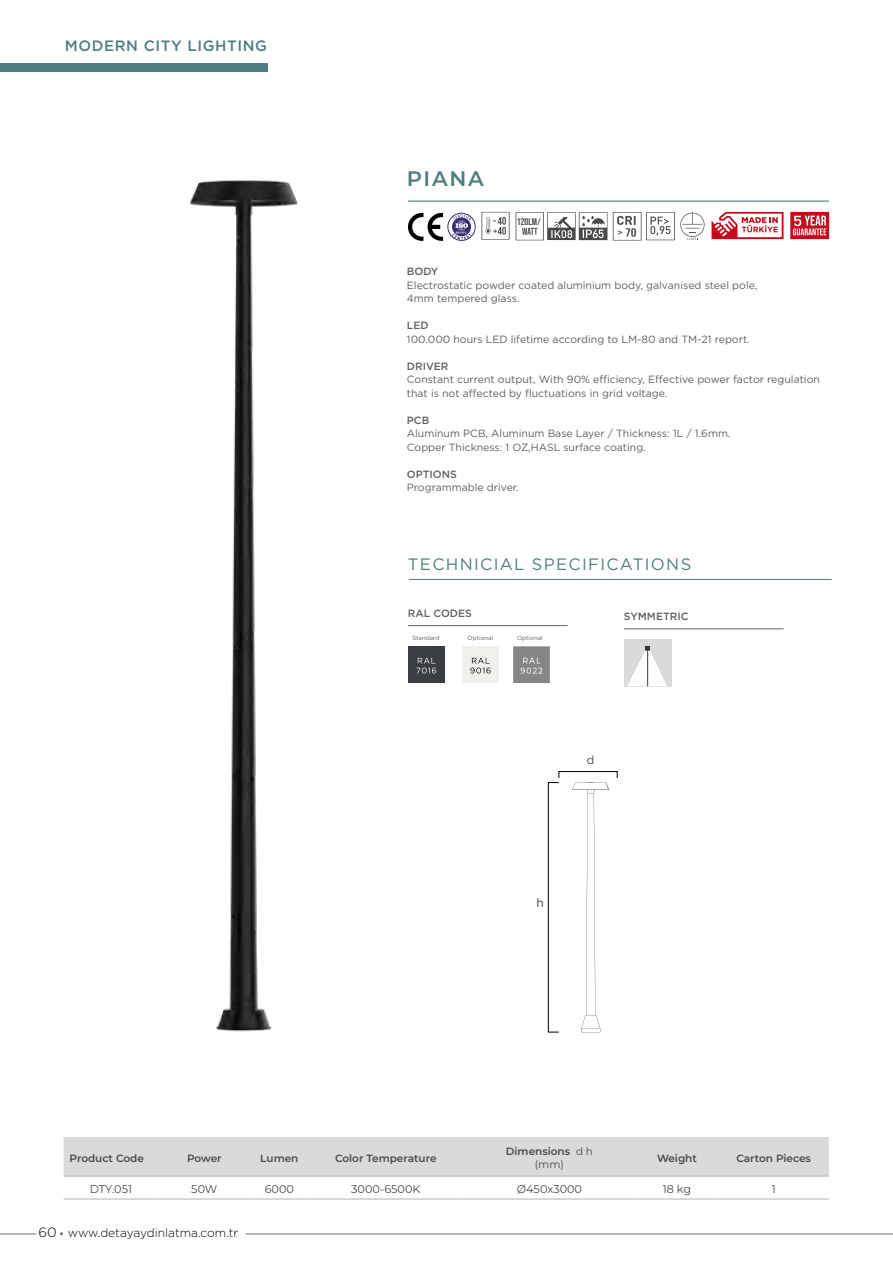
<style>
.page{position:relative;width:893px;height:1263px;background:#fff}
.page>*{position:absolute;margin:0;border:0;box-sizing:border-box;transform-origin:0 0}
.t1{font:600 21px "Montserrat";letter-spacing:.08em;color:#4f7e80}
.t2{font:16.5px "Gotham";letter-spacing:.08em;color:#4f7e80}
.t3{font:500 15px "Gotham";letter-spacing:.04em;color:#4f7e80}
.t4{font:300 12px "Gotham";color:#000}
.t5{font:12px "Gotham";color:#3c3c3b}
.t6{font:11.25px "Montserrat";color:#4a4a49}
.t7{font:11.25px "Montserrat";color:#3c3c3b}
.t8{font:10.5px/13.5px "Gotham";color:#60605f}
.t9{font:600 10.5px/12.6px "Montserrat";color:#4a4a49;text-align:center}
.t10{font:500 10.5px "Gotham";color:#60605f}
.t11{font:9.75px "Bebas Neue";color:#4a4a49}
.t12{font:6px "Gotham";color:#60605f}
.s1{font-weight:400}
.s2{font-size:13.5px}
.s3{color:#706f6f}
</style>
<div class="page">
<hr style="left:0;top:1233px;width:36px;height:1px;background:#706f6f">
<hr style="left:246px;top:1233px;width:647px;height:1px;background:#706f6f">
<div style="left:0;top:63px;width:268px;height:9px;background:#4f7e80"></div>
<hr style="left:408px;top:201px;width:421px;height:1px;background:#4f7e80">
<div style="left:64px;top:1137px;width:765px;height:39px;background:#dbd9da"></div>
<hr style="left:64px;top:1176px;width:94px;height:1px;background:#adbabc">
<hr style="left:158px;top:1176px;width:92px;height:1px;background:#adbabc">
<hr style="left:250px;top:1176px;width:58px;height:1px;background:#adbabc">
<hr style="left:308px;top:1176px;width:155px;height:1px;background:#adbabc">
<hr style="left:463px;top:1176px;width:172px;height:1px;background:#adbabc">
<hr style="left:635px;top:1176px;width:83px;height:1px;background:#adbabc">
<hr style="left:718px;top:1176px;width:111px;height:1px;background:#adbabc">
<hr style="left:64px;top:1199px;width:94px;height:1px;background:#a8b6b8">
<hr style="left:158px;top:1199px;width:92px;height:1px;background:#a8b6b8">
<hr style="left:250px;top:1199px;width:58px;height:1px;background:#a8b6b8">
<hr style="left:308px;top:1199px;width:155px;height:1px;background:#a8b6b8">
<hr style="left:463px;top:1199px;width:172px;height:1px;background:#a8b6b8">
<hr style="left:635px;top:1199px;width:83px;height:1px;background:#a8b6b8">
<hr style="left:718px;top:1199px;width:111px;height:1px;background:#a8b6b8">
<svg style="left:408px;top:213px;width:35px;height:28px"></svg>
<div style="left:448px;top:213px;width:27px;height:28px;border:1px solid #372f71;border-radius:50%"></div>
<svg style="left:452px;top:214px;width:19px;height:26px"></svg>
<svg style="left:613px;top:212px;width:92px;height:28px"></svg>
<svg style="left:481px;top:212px;width:29px;height:28px"></svg>
<svg style="left:516px;top:212px;width:91px;height:28px"></svg>
<svg style="left:790px;top:212px;width:39px;height:27px"></svg>
<svg style="left:711px;top:212px;width:72px;height:27px"></svg>
<hr style="left:409px;top:579px;width:423px;height:1px;background:#4f7e80">
<hr style="left:624px;top:629px;width:160px;height:1px;background:#646363">
<div style="left:624px;top:639px;width:47px;height:47px;background:#dbd9da"></div>
<svg style="left:627px;top:646px;width:40px;height:41px"></svg>
<svg style="left:513px;top:646px;width:37px;height:37px"></svg>
<div style="left:408px;top:646px;width:37px;height:37px;background:#383e42"></div>
<svg style="left:416px;top:658px;width:20px;height:15px"></svg>
<div style="left:462px;top:646px;width:37px;height:37px;background:#f1f0ea"></div>
<svg style="left:470px;top:658px;width:21px;height:15px"></svg>
<hr style="left:408px;top:625px;width:160px;height:1px;background:#646363">
<img style="left:190px;top:180px;width:108px;height:852px">
<div style="left:559px;top:771px;width:58px;height:7px;border:1px solid #000"></div>
<div style="left:548px;top:782px;width:11px;height:250px;border:1px solid #000"></div>
<svg style="left:572px;top:782px;width:37px;height:250px"></svg>
<h3 class="t3" style="left:65px;top:36px;width:204px">MODERN CITY LIGHTING</h3>
<h1 class="t1" style="left:407px;top:164px;width:78px">PIANA</h1>
<p class="t11" style="left:517px;top:216px;width:26px">120LM/</p>
<p class="t10" style="left:407px;top:264px;width:33px">BODY</p>
<p class="t8" style="left:407px;top:278px;width:352px">Electrostatic powder coated aluminium body, galvanised steel pole,<br>4mm tempered glass.</p>
<p class="t10" style="left:407px;top:318px;width:23px">LED</p>
<p class="t8" style="left:407px;top:332px;width:344px">100.000 hours LED lifetime according to LM-80 and TM-21 report.</p>
<p class="t10" style="left:407px;top:359px;width:43px">DRIVER</p>
<p class="t8" style="left:407px;top:372px;width:415px">Constant current output, With 90% efficiency, Effective power factor regulation that is not affected by fluctuations in grid voltage.</p>
<p class="t10" style="left:407px;top:413px;width:24px">PCB</p>
<p class="t8" style="left:407px;top:426px;width:325px">Aluminum PCB, Aluminum Base Layer / Thickness: 1L / 1.6mm.<br>Copper Thickness: 1 OZ,HASL surface coating.</p>
<p class="t10" style="left:407px;top:467px;width:52px">OPTIONS</p>
<p class="t8" style="left:407px;top:480px;width:113px">Programmable driver.</p>
<h2 class="t2" style="left:408px;top:553px;width:285px">TECHNICIAL SPECIFICATIONS</h2>
<p class="t10" style="left:408px;top:606px;width:65px">RAL CODES</p>
<p class="t12" style="left:412px;top:634px;width:29px">Standard</p>
<p class="t12" style="left:468px;top:634px;width:27px">Optional</p>
<p class="t12" style="left:517px;top:634px;width:27px">Optional</p>
<p class="t10" style="left:624px;top:609px;width:66px">SYMMETRIC</p>
<p class="t7" style="left:587px;top:752px;width:9px">d</p>
<p class="t5" style="left:536px;top:895px;width:9px">h</p>
<p class="t9" style="left:70px;top:1151px;width:76px">Product Code</p>
<p class="t9" style="left:187px;top:1151px;width:36px">Power</p>
<p class="t9" style="left:260px;top:1151px;width:40px">Lumen</p>
<p class="t9" style="left:335px;top:1151px;width:103px">Color Temperature</p>
<p class="t9" style="left:506px;top:1145px;width:89px">Dimensions <span class="s1">d h (mm)</span></p>
<p class="t9" style="left:657px;top:1151px;width:41px">Weight</p>
<p class="t9" style="left:736px;top:1151px;width:76px">Carton Pieces</p>
<p class="t6" style="left:90px;top:1181px;width:44px">DTY.051</p>
<p class="t6" style="left:191px;top:1181px;width:28px">50W</p>
<p class="t6" style="left:265px;top:1181px;width:31px">6000</p>
<p class="t6" style="left:351px;top:1181px;width:71px">3000-6500K</p>
<p class="t6" style="left:517px;top:1181px;width:67px">Ø450x3000</p>
<p class="t6" style="left:663px;top:1181px;width:30px">18 kg</p>
<p class="t6" style="left:772px;top:1181px;width:6px">1</p>
<p class="t4" style="left:38px;top:1225px;width:201px"><span class="s2">60</span> <span class="s3">•</span> www.detayaydinlatma.com.tr</p>
</div>
